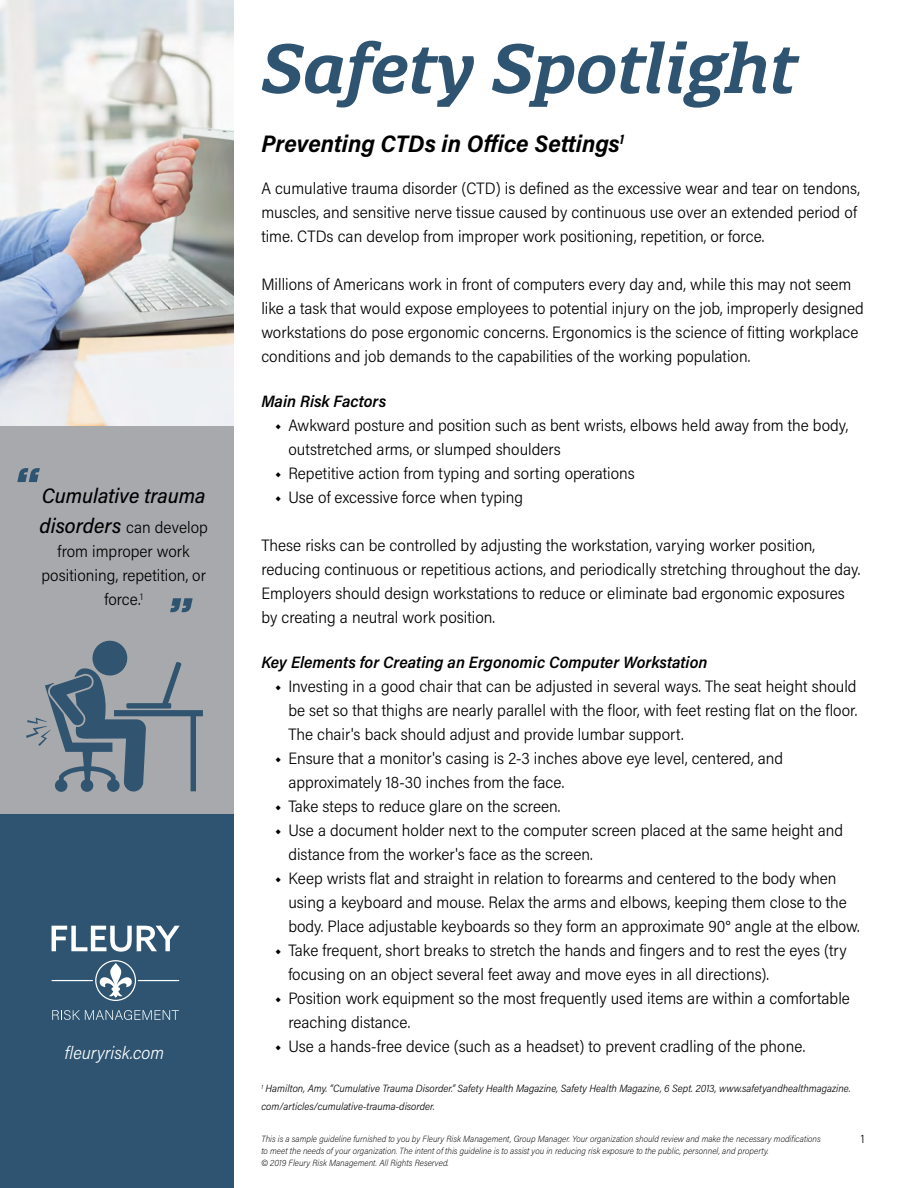
<style>
.page{position:relative;width:918px;height:1188px;background:#fff}
.page>*{position:absolute;margin:0;border:0;box-sizing:border-box;transform-origin:0 0}
.t1{font:italic 600 67.5px "Quatro Slab";color:#2e5471}
.t2{font:italic 600 52.5px "Quatro Slab";color:#2e5471}
.t3{font:italic 700 24px "Acumin Pro Semi Cond";color:#000}
.t4{font:italic 500 21px "Acumin Pro Semi Cond";color:#000}
.t5{font:italic 300 18px "Acumin Pro Semi Cond";color:#fff}
.t6{font:300 16.5px/24px "Acumin Pro Semi Cond";color:#000}
.t7{font:italic 600 16.5px "Acumin Pro Semi Cond";color:#000}
.t8{font:300 12px "Acumin Pro Semi Cond";color:#000}
.t9{font:italic 300 10.5px/18px "Acumin Pro Semi Cond";color:#000}
.t10{font:italic 200 9px/12px "Acumin Pro Semi Cond";color:#000}
.s1{font-weight:500;font-style:italic;font-size:21px}
</style>
<div class="page">
<div style="left:0;top:426px;width:233px;height:408px;background:#a7a9ac"></div>
<img style="left:0;top:0;width:233px;height:426px">
<div style="left:0;top:815px;width:233px;height:373px;background:#2e5471"></div>
<svg style="left:26px;top:640px;width:177px;height:152px"></svg>
<svg style="left:52px;top:926px;width:128px;height:26px"></svg>
<svg style="left:52px;top:1010px;width:127px;height:10px"></svg>
<svg style="left:100px;top:963px;width:32px;height:35px"></svg>
<div style="left:95px;top:960px;width:41px;height:41px;border:1px solid #fff;border-radius:50%"></div>
<hr style="left:52px;top:980px;width:40px;height:1px;background:#fff">
<hr style="left:138px;top:980px;width:41px;height:1px;background:#fff">
<h2 class="t2" style="left:12px;top:456px;width:27px">“</h2>
<p class="t4" style="left:42px;top:481px;width:165px">Cumulative trauma</p>
<p class="t6" style="left:40px;top:515px;width:170px;text-align:center"><span class="s1">disorders</span> can develop from improper work positioning, repetition, or force.<sup>1</sup></p>
<h2 class="t2" style="left:165px;top:586px;width:27px">”</h2>
<p class="t5" style="left:65px;top:1040px;width:101px">fleuryrisk.com</p>
<h1 class="t1" style="left:261px;top:26px;width:537px">Safety Spotlight</h1>
<h3 class="t3" style="left:261px;top:127px;width:364px">Preventing CTDs in Office Settings<sup>1</sup></h3>
<p class="t6" style="left:261px;top:175px;width:600px">A cumulative trauma disorder (CTD) is defined as the excessive wear and tear on tendons, muscles, and sensitive nerve tissue caused by continuous use over an extended period of time. CTDs can develop from improper work positioning, repetition, or force.</p>
<p class="t6" style="left:261px;top:271px;width:604px">Millions of Americans work in front of computers every day and, while this may not seem like a task that would expose employees to potential injury on the job, improperly designed workstations do pose ergonomic concerns. Ergonomics is the science of fitting workplace conditions and job demands to the capabilities of the working population.</p>
<p class="t7" style="left:261px;top:389px;width:126px">Main Risk Factors</p>
<p class="t6" style="left:288px;top:412px;width:561px;text-indent:-13px">◆ Awkward posture and position such as bent wrists, elbows held away from the body, outstretched arms, or slumped shoulders</p>
<p class="t6" style="left:275px;top:460px;width:361px">◆ Repetitive action from typing and sorting operations</p>
<p class="t6" style="left:275px;top:484px;width:249px">◆ Use of excessive force when typing</p>
<p class="t6" style="left:261px;top:532px;width:600px">These risks can be controlled by adjusting the workstation, varying worker position, reducing continuous or repetitious actions, and periodically stretching throughout the day.<br>Employers should design workstations to reduce or eliminate bad ergonomic exposures by creating a neutral work position.</p>
<p class="t7" style="left:261px;top:650px;width:448px">Key Elements for Creating an Ergonomic Computer Workstation</p>
<p class="t6" style="left:288px;top:673px;width:570px;text-align:justify;text-indent:-13px">◆ Investing in a good chair that can be adjusted in several ways. The seat height should be set so that thighs are nearly parallel with the floor, with feet resting flat on the floor.<br>The chair's back should adjust and provide lumbar support.</p>
<p class="t6" style="left:288px;top:745px;width:496px;text-indent:-13px">◆ Ensure that a monitor's casing is 2-3 inches above eye level, centered, and approximately 18-30 inches from the face.</p>
<p class="t6" style="left:275px;top:793px;width:287px">◆ Take steps to reduce glare on the screen.</p>
<p class="t6" style="left:288px;top:817px;width:556px;text-indent:-13px">◆ Use a document holder next to the computer screen placed at the same height and distance from the worker's face as the screen.</p>
<p class="t6" style="left:288px;top:865px;width:573px;text-indent:-13px">◆ Keep wrists flat and straight in relation to forearms and centered to the body when using a keyboard and mouse. Relax the arms and elbows, keeping them close to the body. Place adjustable keyboards so they form an approximate 90° angle at the elbow.</p>
<p class="t6" style="left:288px;top:937px;width:560px;text-indent:-13px">◆ Take frequent, short breaks to stretch the hands and fingers and to rest the eyes (try focusing on an object several feet away and move eyes in all directions).</p>
<p class="t6" style="left:288px;top:985px;width:563px;text-indent:-13px">◆ Position work equipment so the most frequently used items are within a comfortable reaching distance.</p>
<p class="t6" style="left:275px;top:1033px;width:531px">◆ Use a hands-free device (such as a headset) to prevent cradling of the phone.</p>
<p class="t9" style="left:261px;top:1079px;width:591px"><sup>1</sup> Hamilton, Amy. “Cumulative Trauma Disorder.” Safety Health Magazine, Safety Health Magazine, 6 Sept. 2013, www.safetyandhealthmagazine. com/articles/cumulative-trauma-disorder.</p>
<p class="t10" style="left:261px;top:1132px;width:561px">This is a sample guideline furnished to you by Fleury Risk Management, Group Manager. Your organization should review and make the necessary modifications to meet the needs of your organization. The intent of this guideline is to assist you in reducing risk exposure to the public, personnel, and property.<br>© 2019 Fleury Risk Management. All Rights Reserved.</p>
<p class="t8" style="left:861px;top:1131px;width:5px">1</p>
</div>
